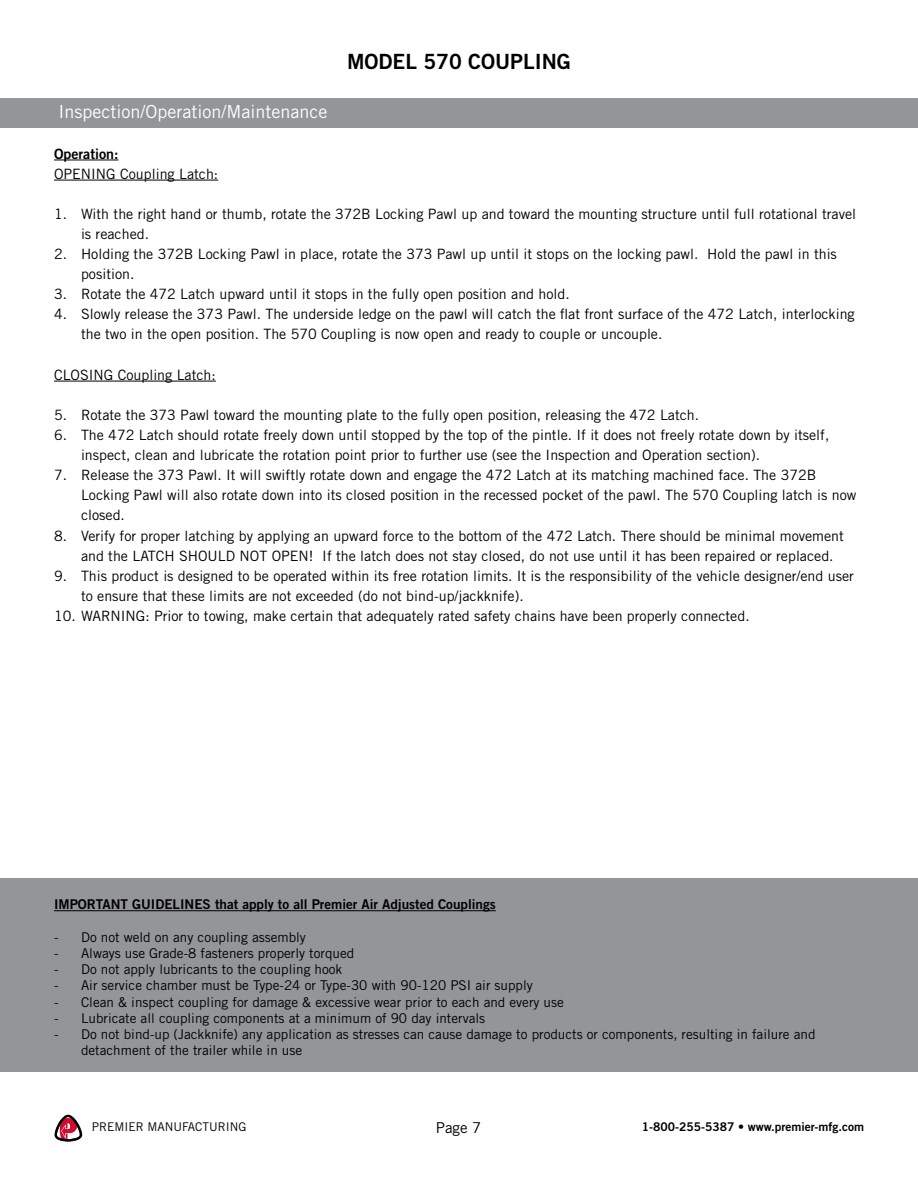
<style>
.page{position:relative;width:918px;height:1188px;background:#fff}
.page>*{position:absolute;margin:0;border:0;box-sizing:border-box;transform-origin:0 0}
.t1{font:21px "Trade Gothic LT Std Bd 2";color:#000}
.t2{font:18px "Trade Gothic LT Std";color:#fff}
.t3{font:15px "Trade Gothic LT Std";color:#000}
.t4{font:14.25px/20.1px "Trade Gothic LT Std";color:#000}
.t5{font:14.25px "Trade Gothic LT Std Bd 2";color:#000}
.t6{font:13.5px/16.2px "Trade Gothic LT Std";color:#000}
.t7{font:13.5px "Trade Gothic LT Std Bd 2";color:#000}
.t8{font:12px "Trade Gothic LT Std Bd 2";color:#000}
.t9{font:12px "Trade Gothic LT Std";color:#000}
</style>
<div class="page">
<div style="left:0;top:98px;width:918px;height:30px;background:#939598"></div>
<hr style="left:54px;top:160px;width:65px;height:1px;background:#000">
<hr style="left:54px;top:180px;width:164px;height:1px;background:#000">
<hr style="left:54px;top:381px;width:162px;height:1px;background:#000">
<svg style="left:54px;top:1114px;width:29px;height:28px"></svg>
<div style="left:0;top:878px;width:918px;height:194px;background:#939598"></div>
<hr style="left:54px;top:910px;width:442px;height:1px;background:#000">
<p class="t2" style="left:58px;top:101px;width:271px">Inspection/Operation/Maintenance</p>
<h1 class="t1" style="left:347px;top:49px;width:225px">MODEL 570 COUPLING</h1>
<p class="t5" style="left:54px;top:145px;width:66px">Operation:</p>
<p class="t4" style="left:54px;top:163px;width:166px">OPENING Coupling Latch:</p>
<p class="t4" style="left:81px;top:204px;width:777px;text-indent:-27px">1. With the right hand or thumb, rotate the 372B Locking Pawl up and toward the mounting structure until full rotational travel is reached.</p>
<p class="t4" style="left:81px;top:244px;width:757px;text-indent:-27px">2. Holding the 372B Locking Pawl in place, rotate the 373 Pawl up until it stops on the locking pawl. Hold the pawl in this position.</p>
<p class="t4" style="left:54px;top:284px;width:517px">3. Rotate the 472 Latch upward until it stops in the fully open position and hold.</p>
<p class="t4" style="left:81px;top:304px;width:775px;text-indent:-27px">4. Slowly release the 373 Pawl. The underside ledge on the pawl will catch the flat front surface of the 472 Latch, interlocking the two in the open position. The 570 Coupling is now open and ready to couple or uncouple.</p>
<p class="t4" style="left:54px;top:364px;width:163px">CLOSING Coupling Latch:</p>
<p class="t4" style="left:54px;top:405px;width:647px">5. Rotate the 373 Pawl toward the mounting plate to the fully open position, releasing the 472 Latch.</p>
<p class="t4" style="left:81px;top:425px;width:750px;text-indent:-27px">6. The 472 Latch should rotate freely down until stopped by the top of the pintle. If it does not freely rotate down by itself, inspect, clean and lubricate the rotation point prior to further use (see the Inspection and Operation section).</p>
<p class="t4" style="left:81px;top:465px;width:777px;text-indent:-27px">7. Release the 373 Pawl. It will swiftly rotate down and engage the 472 Latch at its matching machined face. The 372B<br>Locking Pawl will also rotate down into its closed position in the recessed pocket of the pawl. The 570 Coupling latch is now closed.</p>
<p class="t4" style="left:81px;top:525px;width:764px;text-indent:-27px">8. Verify for proper latching by applying an upward force to the bottom of the 472 Latch. There should be minimal movement and the LATCH SHOULD NOT OPEN! If the latch does not stay closed, do not use until it has been repaired or replaced.</p>
<p class="t4" style="left:81px;top:565px;width:774px;text-indent:-27px">9. This product is designed to be operated within its free rotation limits. It is the responsibility of the vehicle designer/end user to ensure that these limits are not exceeded (do not bind-up/jackknife).</p>
<p class="t4" style="left:54px;top:606px;width:697px">10. WARNING: Prior to towing, make certain that adequately rated safety chains have been properly connected.</p>
<p class="t7" style="left:54px;top:896px;width:443px">IMPORTANT GUIDELINES that apply to all Premier Air Adjusted Couplings</p>
<p class="t6" style="left:54px;top:929px;width:253px">- Do not weld on any coupling assembly</p>
<p class="t6" style="left:54px;top:945px;width:302px">- Always use Grade-8 fasteners properly torqued</p>
<p class="t6" style="left:54px;top:961px;width:290px">- Do not apply lubricants to the coupling hook</p>
<p class="t6" style="left:54px;top:977px;width:480px">- Air service chamber must be Type-24 or Type-30 with 90-120 PSI air supply</p>
<p class="t6" style="left:54px;top:994px;width:511px">- Clean &amp; inspect coupling for damage &amp; excessive wear prior to each and every use</p>
<p class="t6" style="left:54px;top:1010px;width:433px">- Lubricate all coupling components at a minimum of 90 day intervals</p>
<p class="t6" style="left:81px;top:1026px;width:736px;text-indent:-27px">- Do not bind-up (Jackknife) any application as stresses can cause damage to products or components, resulting in failure and detachment of the trailer while in use</p>
<p class="t9" style="left:92px;top:1120px;width:156px">PREMIER MANUFACTURING</p>
<p class="t3" style="left:436px;top:1119px;width:47px">Page 7</p>
<p class="t8" style="left:642px;top:1119px;width:224px">1-800-255-5387 • www.premier-mfg.com</p>
</div>
